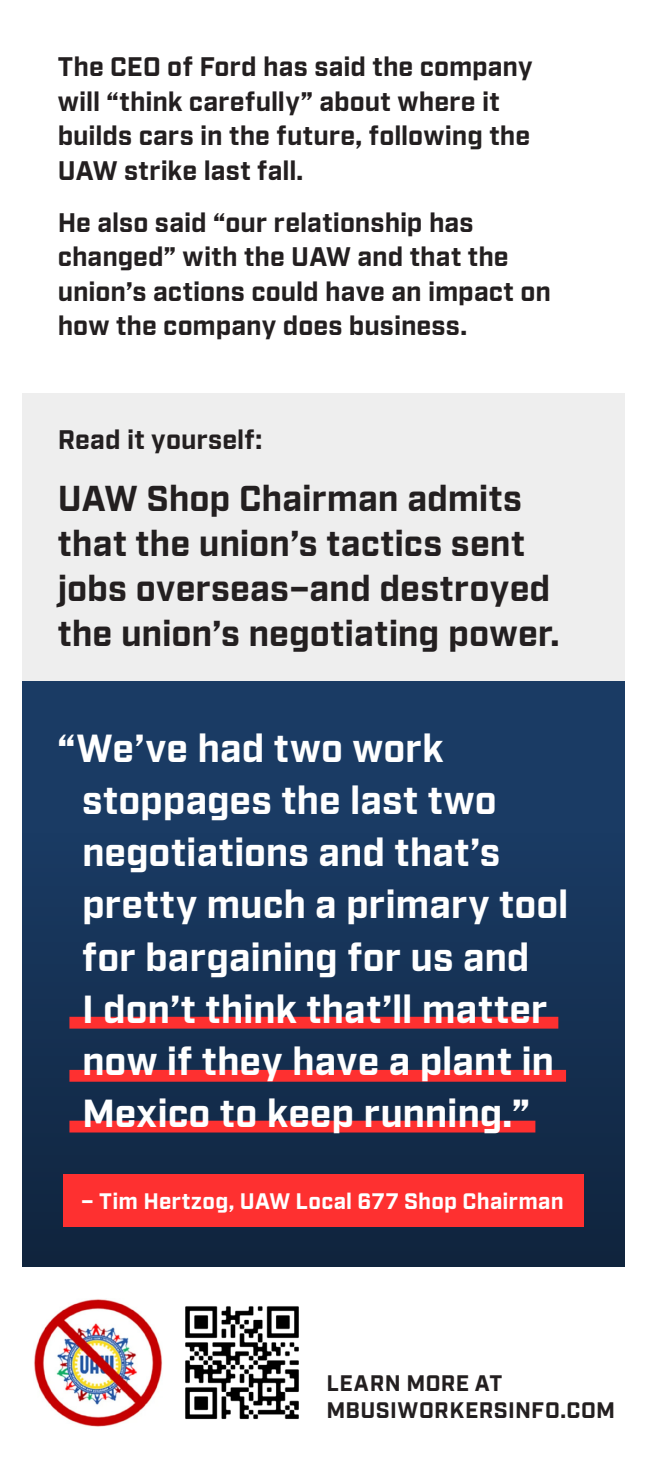
<style>
.page{position:relative;width:648px;height:1458px;background:#fff}
.page>*{position:absolute;margin:0;border:0;box-sizing:border-box;transform-origin:0 0}
.t1{font:700 39.15px/52.2px "Industry";color:#fff}
.t2{font:700 36px/45px "Industry";color:#231f20}
.t3{font:700 26.78px/34.4px "Industry";color:#231f20}
.t4{font:700 22.5px "Industry";letter-spacing:.01em;color:#fff}
.t5{font:700 22.5px "Industry";letter-spacing:.02em;color:#231f20}
</style>
<div class="page">
<div style="left:22px;top:393px;width:604px;height:288px;background:#eee"></div>
<div style="left:22px;top:681px;width:604px;height:586px;background:#1a3b64"></div>
<div style="left:22px;top:801px;width:604px;height:466px;background:linear-gradient(to bottom,#1a3c66,#10243d)"></div>
<div style="left:63px;top:1175px;width:520px;height:52px;background:#fe3030"></div>
<div style="left:69px;top:1017px;width:489px;height:12px;background:#fe3030"></div>
<div style="left:69px;top:1070px;width:497px;height:12px;background:#fe3030"></div>
<div style="left:69px;top:1121px;width:466px;height:12px;background:#fe3030"></div>
<img style="left:34px;top:1298px;width:129px;height:129px">
<img style="left:185px;top:1306px;width:114px;height:114px">
<p class="t3" style="left:58px;top:51px;width:477px">The CEO of Ford has said the company will “think carefully” about where it builds cars in the future, following the UAW strike last fall.</p>
<p class="t3" style="left:58px;top:206px;width:495px">He also said “our relationship has changed” with the UAW and that the union’s actions could have an impact on how the company does business.</p>
<p class="t3" style="left:58px;top:423px;width:206px">Read it yourself:</p>
<p class="t2" style="left:58px;top:478px;width:503px">UAW Shop Chairman admits that the union’s tactics sent jobs overseas–and destroyed the union’s negotiating power.</p>
<p class="t1" style="left:82px;top:724px;width:488px;text-indent:-25px">“We’ve had two work stoppages the last two negotiations and that’s pretty much a primary tool for bargaining for us and<br>I don’t think that’ll matter now if they have a plant in<br>Mexico to keep running.”</p>
<p class="t4" style="left:81px;top:1188px;width:484px">– Tim Hertzog, UAW Local 677 Shop Chairman</p>
<p class="t5" style="left:326px;top:1370px;width:178px">LEARN MORE AT</p>
<p class="t5" style="left:326px;top:1397px;width:290px">MBUSIWORKERSINFO.COM</p>
</div>
